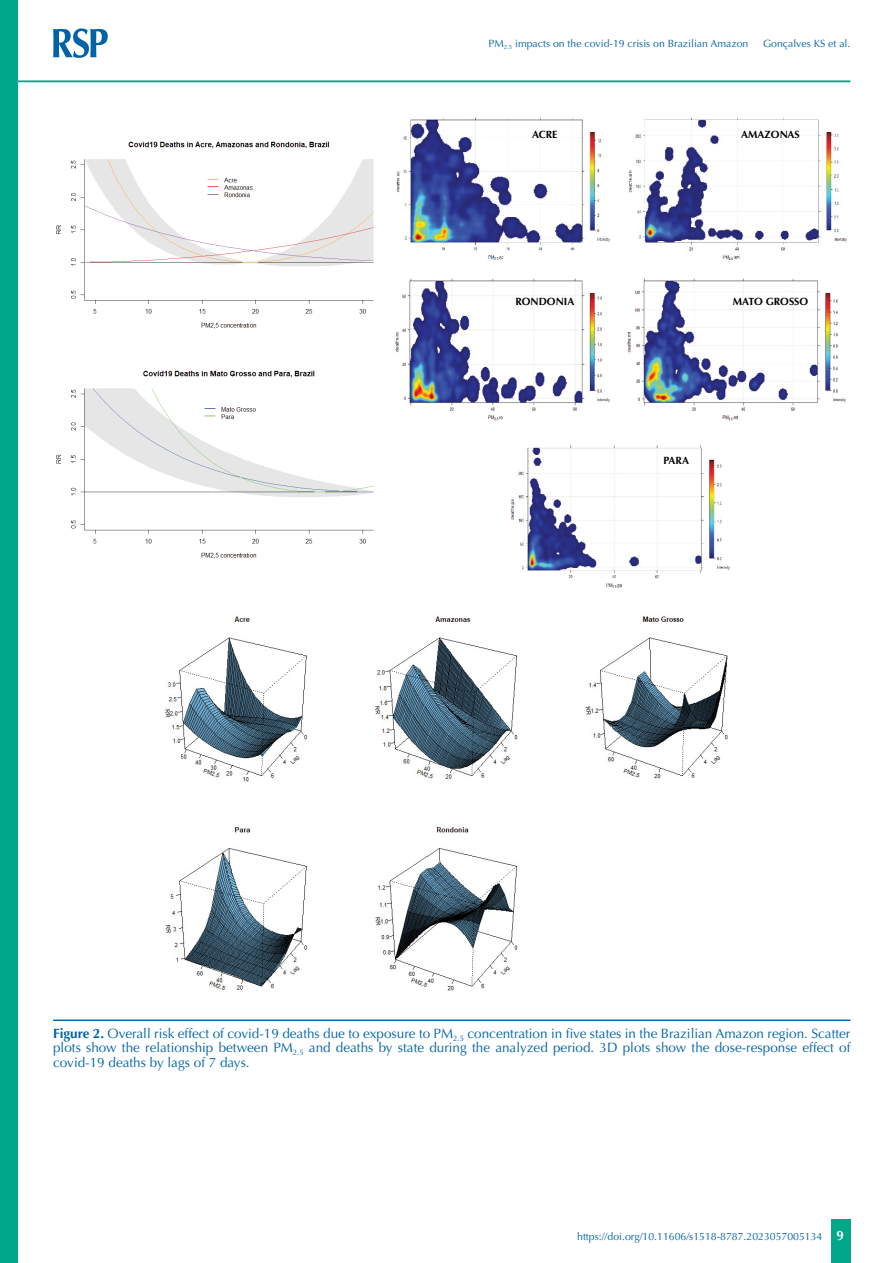
<style>
.page{position:relative;width:893px;height:1263px;background:#fff}
.page>*{position:absolute;margin:0;border:0;box-sizing:border-box;transform-origin:0 0}
.t1{font:13.5px/14.2px "Optima LT Std";color:#0063a7;text-align:justify}
.t2{font:700 13.5px "Optima LT Std";color:#fff}
.t3{font:10.5px "Optima LT Std";color:#0063a7}
.t4{font:700 10.5px "Optima LT Std";color:#000}
.s1{font-weight:700}
</style>
<div class="page">
<div style="left:831px;top:1220px;width:20px;height:43px;background:#00a788"></div>
<div style="left:0;top:0;width:18px;height:1263px;background:#00a788"></div>
<svg style="left:53px;top:28px;width:55px;height:30px"></svg>
<hr style="left:18px;top:80px;width:832px;height:2px;background:#00a788">
<hr style="left:53px;top:1019px;width:797px;height:2px;background:#0063a7">
<img style="left:56px;top:141px;width:318px;height:188px">
<img style="left:56px;top:370px;width:318px;height:189px">
<img style="left:395px;top:117px;width:216px;height:304px">
<img style="left:627px;top:117px;width:220px;height:304px">
<img style="left:510px;top:445px;width:220px;height:143px">
<img style="left:165px;top:614px;width:563px;height:377px">
<p class="t3" style="left:488px;top:37px;width:261px">PM<sub>2.5</sub> impacts on the covid-19 crisis on Brazilian Amazon</p>
<p class="t3" style="left:763px;top:37px;width:89px">Gonçalves KS et al.</p>
<p class="t4" style="left:532px;top:128px;width:27px">ACRE</p>
<p class="t4" style="left:741px;top:128px;width:60px">AMAZONAS</p>
<p class="t4" style="left:515px;top:295px;width:60px">RONDONIA</p>
<p class="t4" style="left:733px;top:295px;width:77px">MATO GROSSO</p>
<p class="t4" style="left:663px;top:454px;width:27px">PARA</p>
<p class="t1" style="left:53px;top:1026px;width:799px"><span class="s1">Figure 2.</span> Overall risk effect of covid-19 deaths due to exposure to PM<sub>2.5</sub> concentration in five states in the Brazilian Amazon region. Scatter plots show the relationship between PM<sub>2.5</sub> and deaths by state during the analyzed period. 3D plots show the dose-response effect of covid-19 deaths by lags of 7 days.</p>
<p class="t3" style="left:577px;top:1230px;width:247px">https://doi.org/10.11606/s1518-8787.2023057005134</p>
<p class="t2" style="left:836px;top:1227px;width:9px">9</p>
</div>
